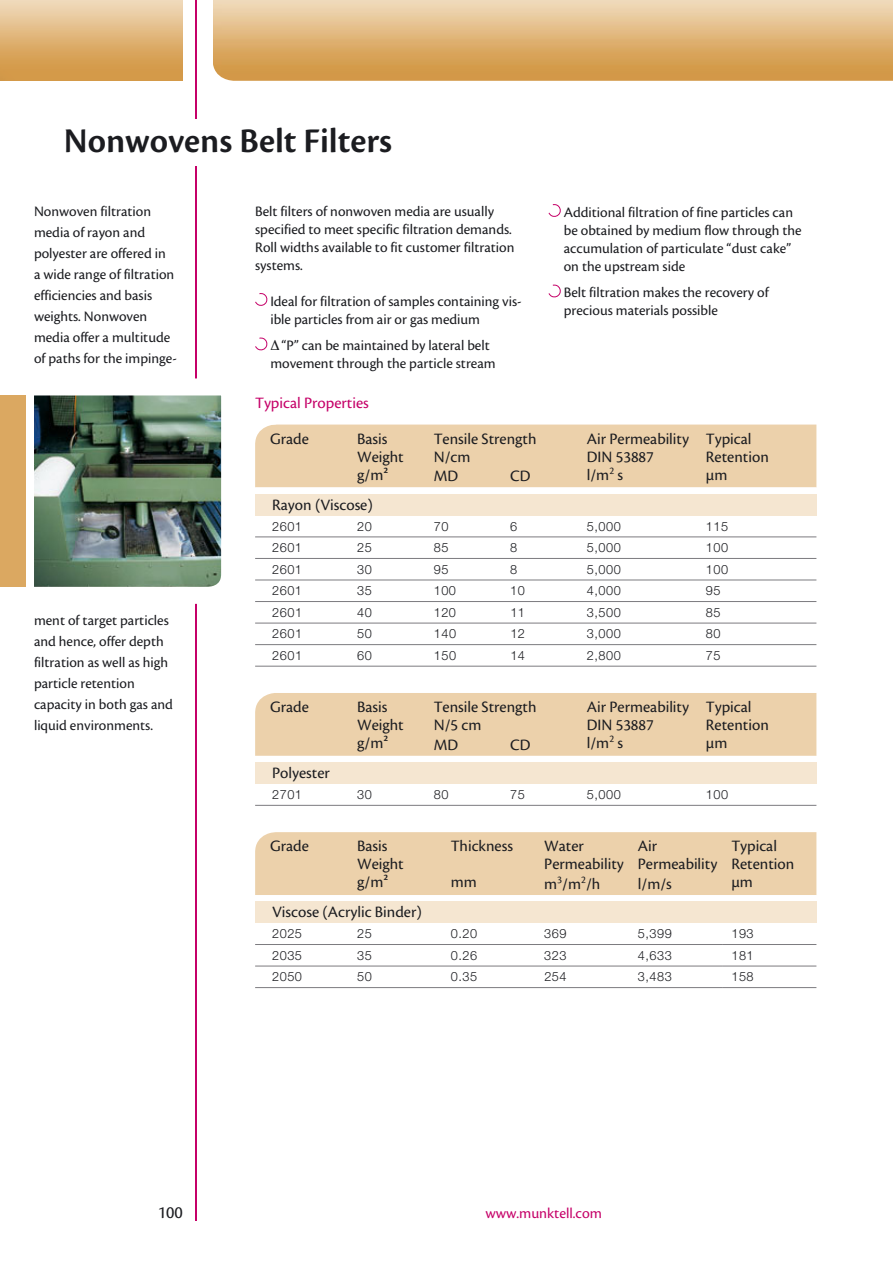
<style>
.page{position:relative;width:893px;height:1263px;background:#fff}
.page>*{position:absolute;margin:0;border:0;box-sizing:border-box;transform-origin:0 0}
.t1{font:600 36px "Cronos Pro";color:#1b1c20}
.t2{font:18px "Cronos Pro";color:#1b1c20}
.t3{font:16.5px/18px "Cronos Pro";color:#1b1c20}
.t4{font:16.5px "Cronos Pro";color:#c50068}
.t5{font:15.45px "Cronos Pro";color:#c50068}
.t6{font:15px/21px "Cronos Pro";color:#1b1c20}
.t7{font:300 12.75px "Helvetica Neue";letter-spacing:.04em;color:#1b1c20}
</style>
<div class="page">
<img style="left:213px;top:0;width:679px;height:81px">
<img style="left:0;top:0;width:183px;height:81px">
<hr style="left:196px;top:0;width:1px;height:1220px;background:#c50068">
<svg style="left:892px;top:0;width:1px;height:81px"></svg>
<img style="left:34px;top:370px;width:188px;height:242px">
<div style="left:64px;top:119px;width:510px;height:47px;background:#fff"></div>
<div style="left:0;top:395px;width:26px;height:192px;background:#dba861"></div>
<svg style="left:255px;top:293px;width:13px;height:13px"></svg>
<svg style="left:548px;top:204px;width:13px;height:13px"></svg>
<svg style="left:548px;top:284px;width:13px;height:14px"></svg>
<div style="left:255px;top:494px;width:561px;height:21px;background:#f5e6d1"></div>
<hr style="left:255px;top:537px;width:561px;height:1px;background:#7c7b7f">
<hr style="left:255px;top:558px;width:561px;height:1px;background:#7c7b7f">
<hr style="left:255px;top:580px;width:561px;height:1px;background:#7c7b7f">
<hr style="left:255px;top:601px;width:561px;height:1px;background:#7c7b7f">
<hr style="left:255px;top:623px;width:561px;height:1px;background:#7c7b7f">
<hr style="left:255px;top:644px;width:561px;height:1px;background:#7c7b7f">
<hr style="left:255px;top:666px;width:561px;height:1px;background:#7c7b7f">
<div style="left:255px;top:762px;width:561px;height:22px;background:#f5e6d1"></div>
<hr style="left:255px;top:805px;width:561px;height:1px;background:#7c7b7f">
<div style="left:255px;top:901px;width:561px;height:22px;background:#f5e6d1"></div>
<hr style="left:255px;top:944px;width:468px;height:1px;background:#7c7b7f">
<hr style="left:723px;top:944px;width:93px;height:1px;background:#7c7b7f">
<hr style="left:255px;top:966px;width:468px;height:1px;background:#7c7b7f">
<hr style="left:723px;top:966px;width:93px;height:1px;background:#7c7b7f">
<hr style="left:255px;top:987px;width:468px;height:1px;background:#7c7b7f">
<hr style="left:723px;top:987px;width:93px;height:1px;background:#7c7b7f">
<div style="left:255px;top:424px;width:561px;height:64px;background:#ecd1ab"></div>
<div style="left:255px;top:693px;width:561px;height:63px;background:#ecd1ab"></div>
<div style="left:255px;top:832px;width:561px;height:63px;background:#ecd1ab"></div>
<svg style="left:255px;top:337px;width:13px;height:14px"></svg>
<h1 class="t1" style="left:64px;top:126px;width:330px">Nonwovens Belt Filters</h1>
<p class="t6" style="left:34px;top:202px;width:144px">Nonwoven filtration media of rayon and polyester are offered in<br>a wide range of filtration efficiencies and basis weights. Nonwoven media offer a multitude of paths for the impinge-</p>
<p class="t6" style="left:255px;top:203px;width:261px;line-height:18px">Belt filters of nonwoven media are usually specified to meet specific filtration demands.<br>Roll widths available to fit customer filtration systems.</p>
<p class="t6" style="left:270px;top:293px;width:253px;line-height:18px">Ideal for filtration of samples containing vis&shy;ible particles from air or gas medium</p>
<p class="t6" style="left:270px;top:338px;width:227px;line-height:18px;text-align:center">“P” can be maintained by lateral belt movement through the particle stream</p>
<p class="t6" style="left:564px;top:204px;width:240px;line-height:18px">Additional filtration of fine particles can be obtained by medium flow through the accumulation of particulate “dust cake” on the upstream side</p>
<p class="t6" style="left:564px;top:285px;width:206px;line-height:18px">Belt filtration makes the recovery of precious materials possible</p>
<p class="t6" style="left:34px;top:611px;width:140px">ment of target particles and hence, offer depth filtration as well as high particle retention capacity in both gas and liquid environments.</p>
<p class="t4" style="left:255px;top:397px;width:115px">Typical Properties</p>
<p class="t3" style="left:270px;top:431px;width:40px">Grade</p>
<p class="t3" style="left:357px;top:431px;width:48px">Basis<br>Weight g/m²</p>
<p class="t3" style="left:434px;top:431px;width:104px">Tensile Strength<br>N/cm</p>
<p class="t3" style="left:587px;top:431px;width:104px">Air Permeability<br>DIN 53887<br>l/m<sup>2</sup> s</p>
<p class="t3" style="left:706px;top:431px;width:64px">Typical<br>Retention</p>
<p class="t3" style="left:434px;top:468px;width:26px">MD</p>
<p class="t3" style="left:510px;top:468px;width:22px">CD</p>
<p class="t3" style="left:706px;top:467px;width:23px">μm</p>
<p class="t3" style="left:272px;top:497px;width:102px">Rayon (Viscose)</p>
<p class="t7" style="left:272px;top:521px;width:31px">2601</p>
<p class="t7" style="left:357px;top:521px;width:16px">20</p>
<p class="t7" style="left:434px;top:521px;width:16px">70</p>
<p class="t7" style="left:510px;top:521px;width:9px">6</p>
<p class="t7" style="left:587px;top:521px;width:35px">5,000</p>
<p class="t7" style="left:706px;top:521px;width:24px">115</p>
<p class="t7" style="left:272px;top:543px;width:31px">2601</p>
<p class="t7" style="left:357px;top:543px;width:16px">25</p>
<p class="t7" style="left:434px;top:543px;width:16px">85</p>
<p class="t7" style="left:510px;top:543px;width:9px">8</p>
<p class="t7" style="left:587px;top:543px;width:35px">5,000</p>
<p class="t7" style="left:706px;top:543px;width:24px">100</p>
<p class="t7" style="left:272px;top:564px;width:31px">2601</p>
<p class="t7" style="left:357px;top:564px;width:16px">30</p>
<p class="t7" style="left:434px;top:564px;width:16px">95</p>
<p class="t7" style="left:510px;top:564px;width:9px">8</p>
<p class="t7" style="left:587px;top:564px;width:35px">5,000</p>
<p class="t7" style="left:706px;top:564px;width:24px">100</p>
<p class="t7" style="left:272px;top:586px;width:31px">2601</p>
<p class="t7" style="left:357px;top:586px;width:16px">35</p>
<p class="t7" style="left:434px;top:586px;width:24px">100</p>
<p class="t7" style="left:510px;top:586px;width:16px">10</p>
<p class="t7" style="left:587px;top:586px;width:35px">4,000</p>
<p class="t7" style="left:706px;top:586px;width:16px">95</p>
<p class="t7" style="left:272px;top:607px;width:31px">2601</p>
<p class="t7" style="left:357px;top:607px;width:16px">40</p>
<p class="t7" style="left:434px;top:607px;width:24px">120</p>
<p class="t7" style="left:510px;top:607px;width:16px">11</p>
<p class="t7" style="left:587px;top:607px;width:35px">3,500</p>
<p class="t7" style="left:706px;top:607px;width:16px">85</p>
<p class="t7" style="left:272px;top:629px;width:31px">2601</p>
<p class="t7" style="left:357px;top:629px;width:16px">50</p>
<p class="t7" style="left:434px;top:629px;width:24px">140</p>
<p class="t7" style="left:510px;top:629px;width:16px">12</p>
<p class="t7" style="left:587px;top:629px;width:35px">3,000</p>
<p class="t7" style="left:706px;top:629px;width:16px">80</p>
<p class="t7" style="left:272px;top:651px;width:31px">2601</p>
<p class="t7" style="left:357px;top:651px;width:16px">60</p>
<p class="t7" style="left:434px;top:651px;width:24px">150</p>
<p class="t7" style="left:510px;top:651px;width:16px">14</p>
<p class="t7" style="left:587px;top:651px;width:35px">2,800</p>
<p class="t7" style="left:706px;top:651px;width:16px">75</p>
<p class="t3" style="left:270px;top:699px;width:40px">Grade</p>
<p class="t3" style="left:357px;top:699px;width:48px">Basis<br>Weight g/m²</p>
<p class="t3" style="left:434px;top:699px;width:104px">Tensile Strength<br>N/5 cm</p>
<p class="t3" style="left:587px;top:699px;width:104px">Air Permeability<br>DIN 53887<br>l/m<sup>2</sup> s</p>
<p class="t3" style="left:706px;top:699px;width:64px">Typical<br>Retention</p>
<p class="t3" style="left:434px;top:737px;width:26px">MD</p>
<p class="t3" style="left:510px;top:737px;width:22px">CD</p>
<p class="t3" style="left:706px;top:735px;width:23px">μm</p>
<p class="t3" style="left:272px;top:765px;width:59px">Polyester</p>
<p class="t7" style="left:272px;top:790px;width:31px">2701</p>
<p class="t7" style="left:357px;top:790px;width:16px">30</p>
<p class="t7" style="left:434px;top:790px;width:16px">80</p>
<p class="t7" style="left:510px;top:790px;width:16px">75</p>
<p class="t7" style="left:587px;top:790px;width:35px">5,000</p>
<p class="t7" style="left:706px;top:790px;width:24px">100</p>
<p class="t3" style="left:270px;top:838px;width:40px">Grade</p>
<p class="t3" style="left:357px;top:838px;width:48px">Basis<br>Weight g/m²</p>
<p class="t3" style="left:451px;top:829px;width:64px;line-height:36px">Thickness mm</p>
<p class="t3" style="left:544px;top:838px;width:81px">Water<br>Permeability</p>
<p class="t3" style="left:638px;top:838px;width:81px">Air<br>Permeability</p>
<p class="t3" style="left:731px;top:838px;width:64px">Typical<br>Retention</p>
<p class="t3" style="left:544px;top:876px;width:58px">m<sup>3</sup>/m<sup>2</sup>/h</p>
<p class="t3" style="left:638px;top:876px;width:35px">l/m/s</p>
<p class="t3" style="left:731px;top:874px;width:23px">μm</p>
<p class="t3" style="left:272px;top:904px;width:151px">Viscose (Acrylic Binder)</p>
<p class="t7" style="left:272px;top:929px;width:31px">2025</p>
<p class="t7" style="left:357px;top:929px;width:16px">25</p>
<p class="t7" style="left:451px;top:929px;width:28px">0.20</p>
<p class="t7" style="left:544px;top:929px;width:24px">369</p>
<p class="t7" style="left:638px;top:929px;width:35px">5,399</p>
<p class="t7" style="left:731px;top:929px;width:24px">193</p>
<p class="t7" style="left:272px;top:950px;width:31px">2035</p>
<p class="t7" style="left:357px;top:950px;width:16px">35</p>
<p class="t7" style="left:451px;top:950px;width:28px">0.26</p>
<p class="t7" style="left:544px;top:950px;width:24px">323</p>
<p class="t7" style="left:638px;top:950px;width:35px">4,633</p>
<p class="t7" style="left:731px;top:950px;width:24px">181</p>
<p class="t7" style="left:272px;top:972px;width:31px">2050</p>
<p class="t7" style="left:357px;top:972px;width:16px">50</p>
<p class="t7" style="left:451px;top:972px;width:28px">0.35</p>
<p class="t7" style="left:544px;top:972px;width:24px">254</p>
<p class="t7" style="left:638px;top:972px;width:35px">3,483</p>
<p class="t7" style="left:731px;top:972px;width:24px">158</p>
<p class="t2" style="left:158px;top:1205px;width:27px">100</p>
<p class="t5" style="left:486px;top:1206px;width:118px">www.munktell.com</p>
</div>
